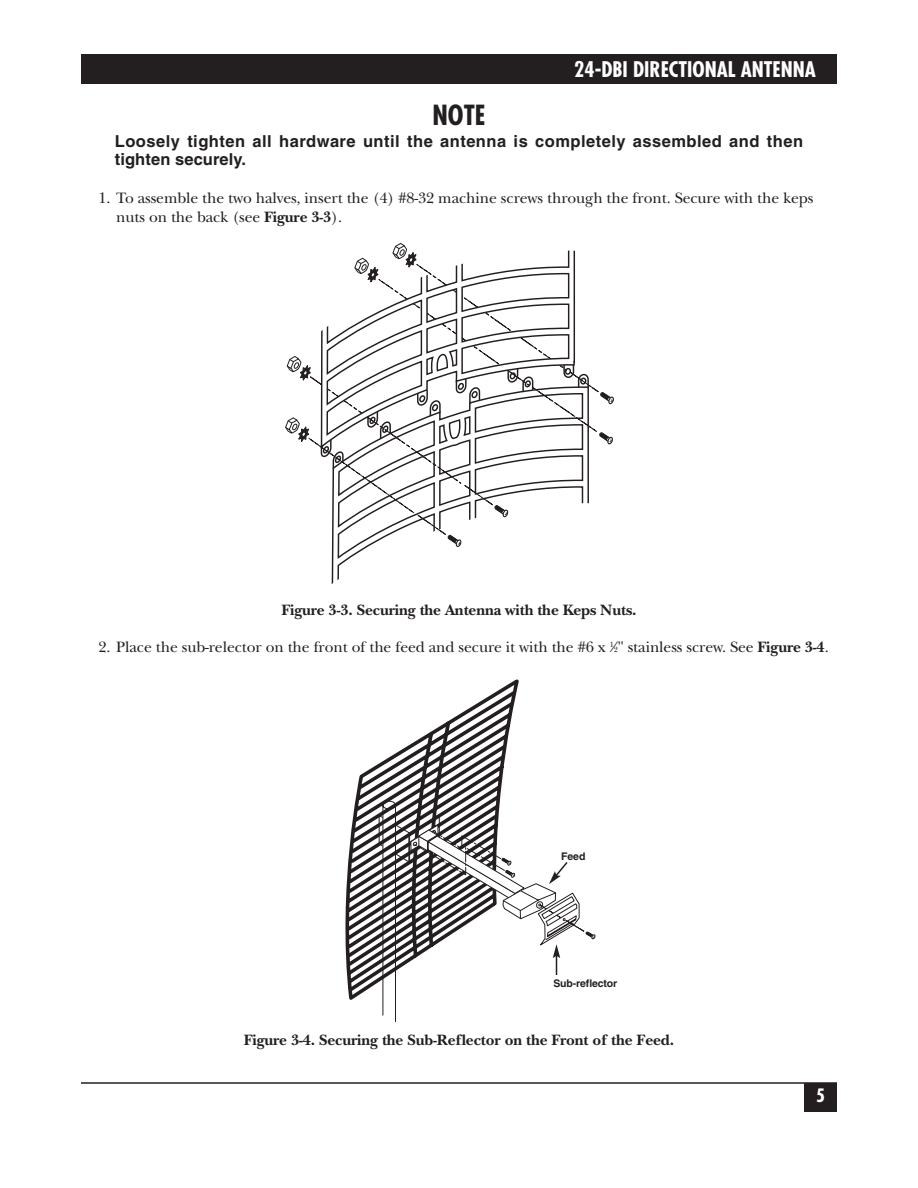
<style>
.page{position:relative;width:918px;height:1188px;background:#fff}
.page>*{position:absolute;margin:0;border:0;box-sizing:border-box;transform-origin:0 0}
.t1{font:700 condensed 27px "Futura";color:#231f20}
.t2{font:700 condensed 21px "Futura";color:#fff}
.t3{font:700 condensed 18px "Futura";color:#fff}
.t4{font:700 16.5px/18px "Helvetica";letter-spacing:.025em;color:#231f20}
.t5{font:15.6px/19.5px "New Baskerville";letter-spacing:-.005em;color:#231f20}
.t6{font:700 15.6px "New Baskerville";letter-spacing:-.005em;color:#231f20}
.t7{font:700 10.5px "Helvetica";letter-spacing:-.01em;color:#231f20}
.s1{font-weight:700}
.s2{font-size:7.8px}
</style>
<div class="page">
<div style="left:81px;top:54px;width:756px;height:30px;background:#231f20"></div>
<hr style="left:81px;top:1082px;width:756px;height:2px;background:#231f20">
<div style="left:804px;top:1083px;width:33px;height:28px;background:#231f20"></div>
<svg style="left:345px;top:679px;width:174px;height:321px"></svg>
<svg style="left:285px;top:244px;width:329px;height:341px"></svg>
<svg style="left:378px;top:800px;width:218px;height:222px"></svg>
<h2 class="t2" style="left:574px;top:60px;width:243px">24-DBI DIRECTIONAL ANTENNA</h2>
<h1 class="t1" style="left:433px;top:103px;width:54px">NOTE</h1>
<p class="t4" style="left:115px;top:134px;width:690px">Loosely tighten all hardware until the antenna is completely assembled and then tighten securely.</p>
<p class="t5" style="left:116px;top:190px;width:699px;text-indent:-18px">1. To assemble the two halves, insert the (4) #8-32 machine screws through the front. Secure with the keps nuts on the back (see <span class="s1">Figure 3-3</span>).</p>
<p class="t6" style="left:281px;top:605px;width:357px">Figure 3-3. Securing the Antenna with the Keps Nuts.</p>
<p class="t5" style="left:99px;top:639px;width:732px">2. Place the sub-relector on the front of the feed and secure it with the #6 x <sup>1</sup>⁄<span class="s2">2</span>" stainless screw. See <span class="s1">Figure 3-4</span>.</p>
<p class="t7" style="left:561px;top:853px;width:26px">Feed</p>
<p class="t7" style="left:553px;top:980px;width:65px">Sub-reflector</p>
<p class="t6" style="left:244px;top:1035px;width:432px">Figure 3-4. Securing the Sub-Reflector on the Front of the Feed.</p>
<p class="t3" style="left:816px;top:1087px;width:10px">5</p>
</div>
